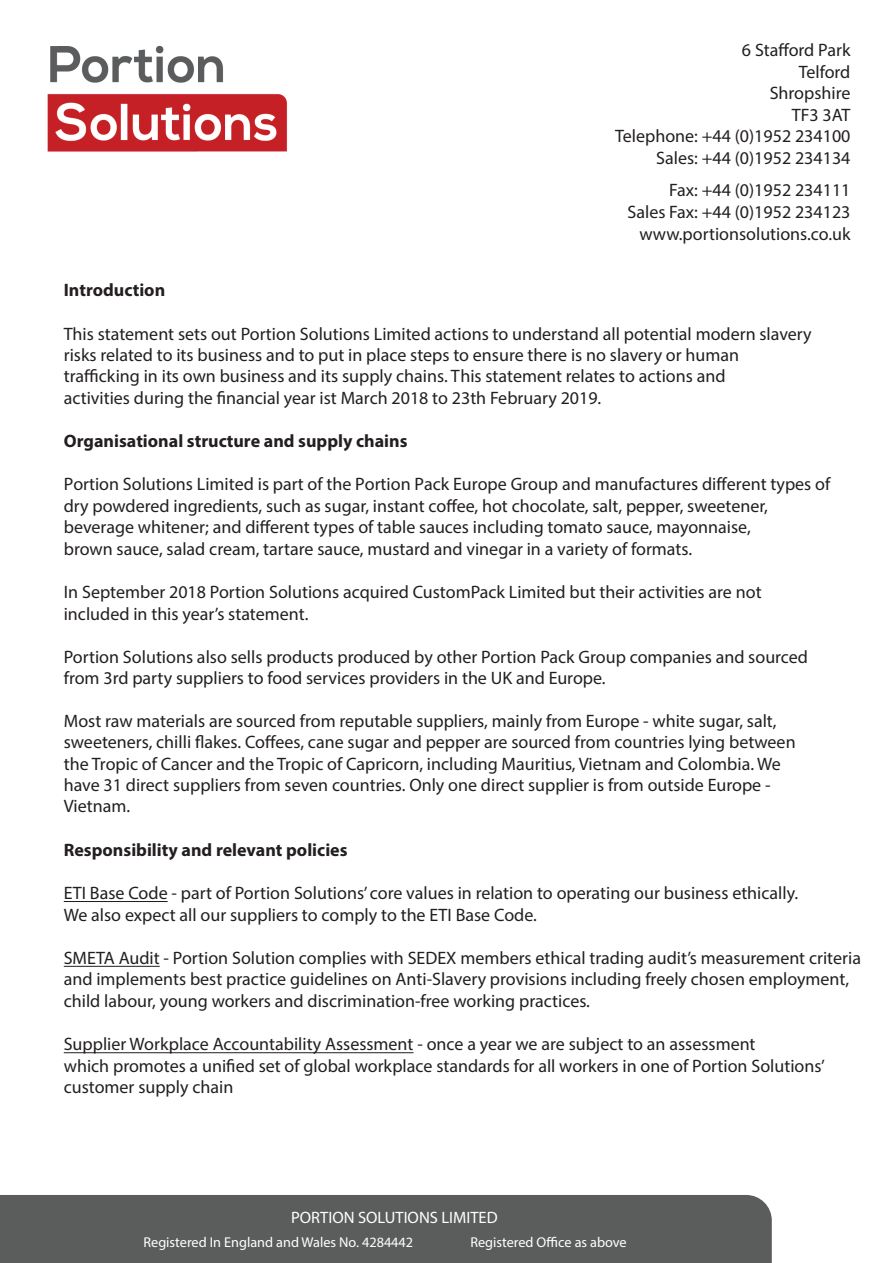
<style>
.page{position:relative;width:893px;height:1263px;background:#fff}
.page>*{position:absolute;margin:0;border:0;box-sizing:border-box;transform-origin:0 0}
.t1{font:18px/21.6px "Myriad Pro";color:#231f20}
.t2{font:700 18px "Myriad Pro";color:#231f20}
.t3{font:16.5px "Myriad Pro";color:#fff}
.t4{font:14.25px "Myriad Pro";color:#fff}
</style>
<div class="page">
<img style="left:47px;top:45px;width:240px;height:107px">
<div style="left:0;top:1195px;width:772px;height:68px;background:#5b5d5c"></div>
<hr style="left:64px;top:901px;width:104px;height:1px;background:#231f20">
<hr style="left:64px;top:966px;width:96px;height:1px;background:#231f20">
<hr style="left:64px;top:1052px;width:349px;height:1px;background:#231f20">
<p class="t1" style="left:742px;top:39px;width:110px">6 Stafford Park</p>
<p class="t1" style="left:799px;top:61px;width:53px">Telford</p>
<p class="t1" style="left:770px;top:82px;width:82px">Shropshire</p>
<p class="t1" style="left:792px;top:104px;width:60px">TF3 3AT</p>
<p class="t1" style="left:615px;top:125px;width:237px">Telephone: +44 (0)1952 234100</p>
<p class="t1" style="left:656px;top:147px;width:196px">Sales: +44 (0)1952 234134</p>
<p class="t1" style="left:669px;top:179px;width:183px">Fax: +44 (0)1952 234111</p>
<p class="t1" style="left:627px;top:201px;width:224px">Sales Fax: +44 (0)1952 234123</p>
<p class="t1" style="left:639px;top:223px;width:213px">www.portionsolutions.co.uk</p>
<p class="t2" style="left:64px;top:278px;width:103px">Introduction</p>
<p class="t1" style="left:64px;top:322px;width:749px">This statement sets out Portion Solutions Limited actions to understand all potential modern slavery risks related to its business and to put in place steps to ensure there is no slavery or human trafficking in its own business and its supply chains. This statement relates to actions and<br>activities during the financial year ist March 2018 to 23th February 2019.</p>
<p class="t2" style="left:64px;top:429px;width:345px">Organisational structure and supply chains</p>
<p class="t1" style="left:64px;top:473px;width:768px">Portion Solutions Limited is part of the Portion Pack Europe Group and manufactures different types of dry powdered ingredients, such as sugar, instant coffee, hot chocolate, salt, pepper, sweetener, beverage whitener; and different types of table sauces including tomato sauce, mayonnaise,<br>brown sauce, salad cream, tartare sauce, mustard and vinegar in a variety of formats.</p>
<p class="t1" style="left:64px;top:581px;width:699px">In September 2018 Portion Solutions acquired CustomPack Limited but their activities are not included in this year’s statement.</p>
<p class="t1" style="left:64px;top:646px;width:746px;line-height:20.9px">Portion Solutions also sells products produced by other Portion Pack Group companies and sourced from 3rd party suppliers to food services providers in the UK and Europe.</p>
<p class="t1" style="left:64px;top:710px;width:733px">Most raw materials are sourced from reputable suppliers, mainly from Europe - white sugar, salt, sweeteners, chilli flakes. Coffees, cane sugar and pepper are sourced from countries lying between the Tropic of Cancer and the Tropic of Capricorn, including Mauritius, Vietnam and Colombia. We have 31 direct suppliers from seven countries. Only one direct supplier is from outside Europe - Vietnam.</p>
<p class="t2" style="left:64px;top:838px;width:285px">Responsibility and relevant policies</p>
<p class="t1" style="left:64px;top:882px;width:736px">ETI Base Code - part of Portion Solutions’ core values in relation to operating our business ethically.<br>We also expect all our suppliers to comply to the ETI Base Code.</p>
<p class="t1" style="left:64px;top:946px;width:799px">SMETA Audit - Portion Solution complies with SEDEX members ethical trading audit’s measurement criteria and implements best practice guidelines on Anti-Slavery provisions including freely chosen employment, child labour, young workers and discrimination-free working practices.</p>
<p class="t1" style="left:64px;top:1033px;width:763px">Supplier Workplace Accountability Assessment - once a year we are subject to an assessment<br>which promotes a unified set of global workplace standards for all workers in one of Portion Solutions’ customer supply chain</p>
<p class="t3" style="left:291px;top:1207px;width:208px">PORTION SOLUTIONS LIMITED</p>
<p class="t4" style="left:144px;top:1233px;width:271px">Registered In England and Wales No. 4284442</p>
<p class="t4" style="left:470px;top:1233px;width:158px">Registered Office as above</p>
</div>
